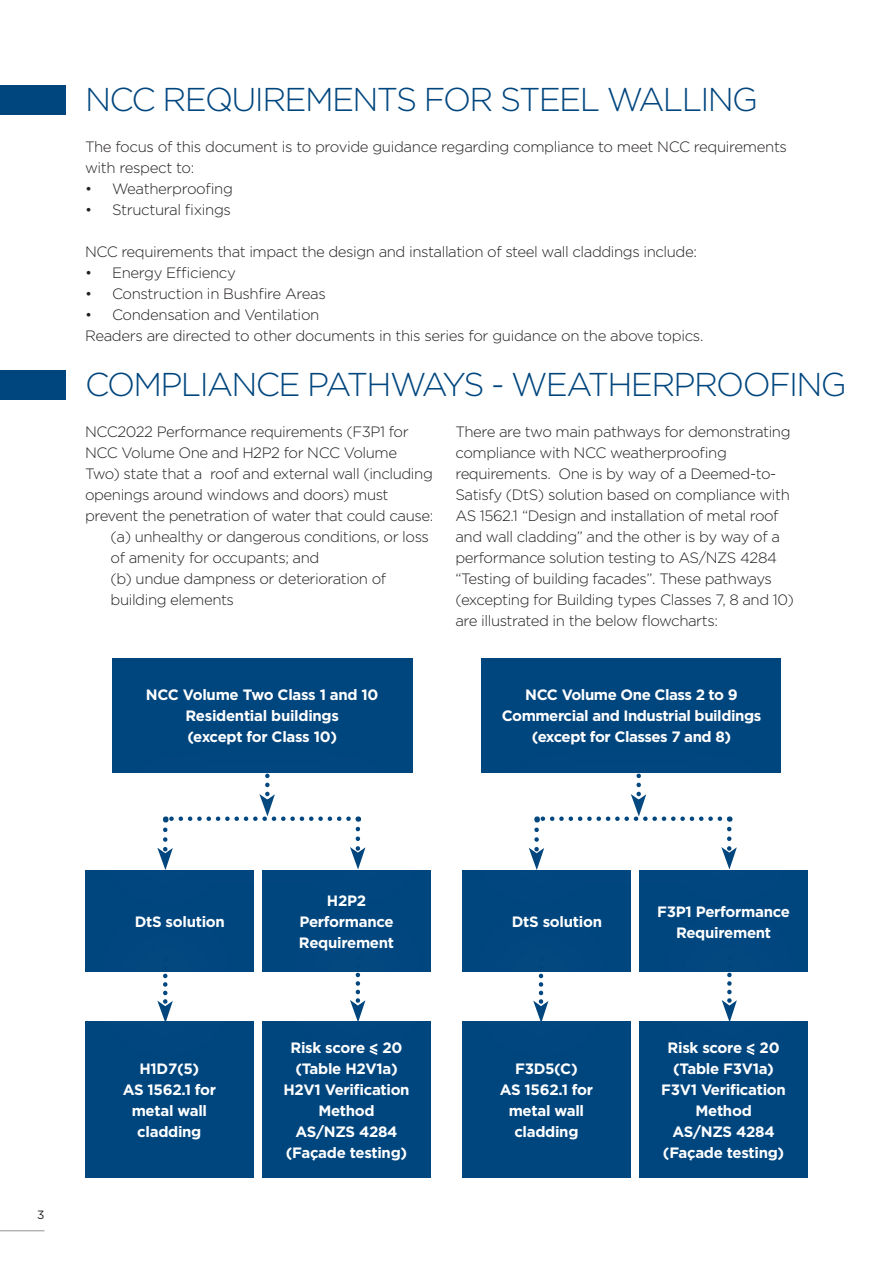
<style>
.page{position:relative;width:893px;height:1263px;background:#fff}
.page>*{position:absolute;margin:0;border:0;box-sizing:border-box;transform-origin:0 0}
.BS_Copy_Heading{font:300 33px "Gotham";letter-spacing:-.05em;color:#00467e}
.t1{font:300 15px/21px "Gotham";letter-spacing:-.03em;color:#231f20}
.t2{font:700 15px/21px "Gotham";letter-spacing:-.02em;color:#fff;text-align:center}
.t3{font:12px "Gotham";color:#231f20}
</style>
<div class="page">
<hr style="left:0;top:1230px;width:44px;height:1px;background:#939598">
<div style="left:0;top:370px;width:66px;height:30px;background:#00467e"></div>
<div style="left:0;top:85px;width:66px;height:30px;background:#00467e"></div>
<div style="left:262px;top:1022px;width:169px;height:156px;background:#00467e"></div>
<div style="left:639px;top:1022px;width:169px;height:156px;background:#00467e"></div>
<div style="left:85px;top:1022px;width:169px;height:156px;background:#00467e"></div>
<div style="left:462px;top:1022px;width:169px;height:156px;background:#00467e"></div>
<div style="left:112px;top:658px;width:300px;height:114px;background:#00467e"></div>
<div style="left:482px;top:658px;width:299px;height:114px;background:#00467e"></div>
<svg style="left:85px;top:772px;width:153px;height:118px"></svg>
<svg style="left:157px;top:830px;width:16px;height:40px"></svg>
<svg style="left:478px;top:737px;width:131px;height:153px"></svg>
<svg style="left:529px;top:830px;width:15px;height:40px"></svg>
<svg style="left:85px;top:890px;width:153px;height:132px;fill:#01467e"></svg>
<svg style="left:157px;top:967px;width:16px;height:55px"></svg>
<svg style="left:478px;top:890px;width:132px;height:132px;fill:#01467e"></svg>
<svg style="left:533px;top:967px;width:15px;height:55px"></svg>
<svg style="left:238px;top:736px;width:240px;height:153px"></svg>
<svg style="left:350px;top:829px;width:15px;height:40px"></svg>
<svg style="left:609px;top:772px;width:199px;height:204px"></svg>
<svg style="left:721px;top:829px;width:16px;height:40px"></svg>
<svg style="left:238px;top:889px;width:240px;height:133px;fill:#02477f"></svg>
<svg style="left:350px;top:966px;width:15px;height:56px"></svg>
<svg style="left:610px;top:890px;width:198px;height:132px;fill:#01467e"></svg>
<svg style="left:722px;top:966px;width:15px;height:56px"></svg>
<svg style="left:369px;top:1050px;width:9px;height:5px"></svg>
<svg style="left:746px;top:1050px;width:9px;height:5px"></svg>
<p class="BS_Copy_Heading" style="left:85px;top:79px;width:675px">NCC REQUIREMENTS FOR STEEL WALLING</p>
<p class="t1" style="left:85px;top:136px;width:703px">The focus of this document is to provide guidance regarding compliance to meet NCC requirements with respect to:</p>
<p class="t1" style="left:85px;top:178px;width:149px">• Weatherproofing</p>
<p class="t1" style="left:85px;top:199px;width:147px">• Structural fixings</p>
<p class="t1" style="left:85px;top:241px;width:613px">NCC requirements that impact the design and installation of steel wall claddings include:</p>
<p class="t1" style="left:85px;top:262px;width:152px">• Energy Efficiency</p>
<p class="t1" style="left:85px;top:283px;width:242px">• Construction in Bushfire Areas</p>
<p class="t1" style="left:85px;top:304px;width:236px">• Condensation and Ventilation</p>
<p class="t1" style="left:85px;top:325px;width:620px">Readers are directed to other documents in this series for guidance on the above topics.</p>
<p class="BS_Copy_Heading" style="left:85px;top:364px;width:763px">COMPLIANCE PATHWAYS - WEATHERPROOFING</p>
<p class="t1" style="left:85px;top:421px;width:350px">NCC2022 Performance requirements (F3P1 for NCC Volume One and H2P2 for NCC Volume Two) state that a roof and external wall (including openings around windows and doors) must prevent the penetration of water that could cause:</p>
<p class="t1" style="left:111px;top:526px;width:320px">(a) unhealthy or dangerous conditions, or loss of amenity for occupants; and</p>
<p class="t1" style="left:111px;top:568px;width:277px">(b) undue dampness or deterioration of building elements</p>
<p class="t1" style="left:455px;top:421px;width:340px">There are two main pathways for demonstrating compliance with NCC weatherproofing requirements. One is by way of a Deemed-to-Satisfy (DtS) solution based on compliance with AS 1562.1 “Design and installation of metal roof and wall cladding” and the other is by way of a performance solution testing to AS/NZS 4284 “Testing of building facades”. These pathways (excepting for Building types Classes 7, 8 and 10) are illustrated in the below flowcharts:</p>
<p class="t2" style="left:146px;top:684px;width:234px">NCC Volume Two Class 1 and 10<br>Residential buildings</p>
<p class="t2" style="left:187px;top:726px;width:151px">(except for Class 10)</p>
<p class="t2" style="left:502px;top:684px;width:261px">NCC Volume One Class 2 to 9<br>Commercial and Industrial buildings</p>
<p class="t2" style="left:532px;top:726px;width:201px">(except for Classes 7 and 8)</p>
<p class="t3" style="left:37px;top:1207px;width:9px">3</p>
<p class="t2" style="left:299px;top:890px;width:97px">H2P2<br>Performance<br>Requirement</p>
<p class="t2" style="left:657px;top:901px;width:134px">F3P1 Performance<br>Requirement</p>
<p class="t2" style="left:135px;top:911px;width:92px">DtS solution</p>
<p class="t2" style="left:512px;top:911px;width:92px">DtS solution</p>
<p class="t2" style="left:140px;top:1058px;width:61px">H1D7(5)</p>
<p class="t2" style="left:123px;top:1079px;width:95px">AS 1562.1 for metal wall cladding</p>
<p class="t2" style="left:291px;top:1037px;width:114px">Risk score &lt; 20</p>
<p class="t2" style="left:295px;top:1058px;width:104px">(Table H2V1a)</p>
<p class="t2" style="left:283px;top:1079px;width:128px">H2V1 Verification<br>Method</p>
<p class="t2" style="left:295px;top:1121px;width:104px">AS/NZS 4284</p>
<p class="t2" style="left:286px;top:1142px;width:123px">(Façade testing)</p>
<p class="t2" style="left:515px;top:1058px;width:64px">F3D5(C)</p>
<p class="t2" style="left:500px;top:1079px;width:95px">AS 1562.1 for metal wall cladding</p>
<p class="t2" style="left:668px;top:1037px;width:114px">Risk score &lt; 20 (Table F3V1a)</p>
<p class="t2" style="left:661px;top:1079px;width:126px">F3V1 Verification<br>Method</p>
<p class="t2" style="left:663px;top:1121px;width:123px">AS/NZS 4284 (Façade testing)</p>
</div>
